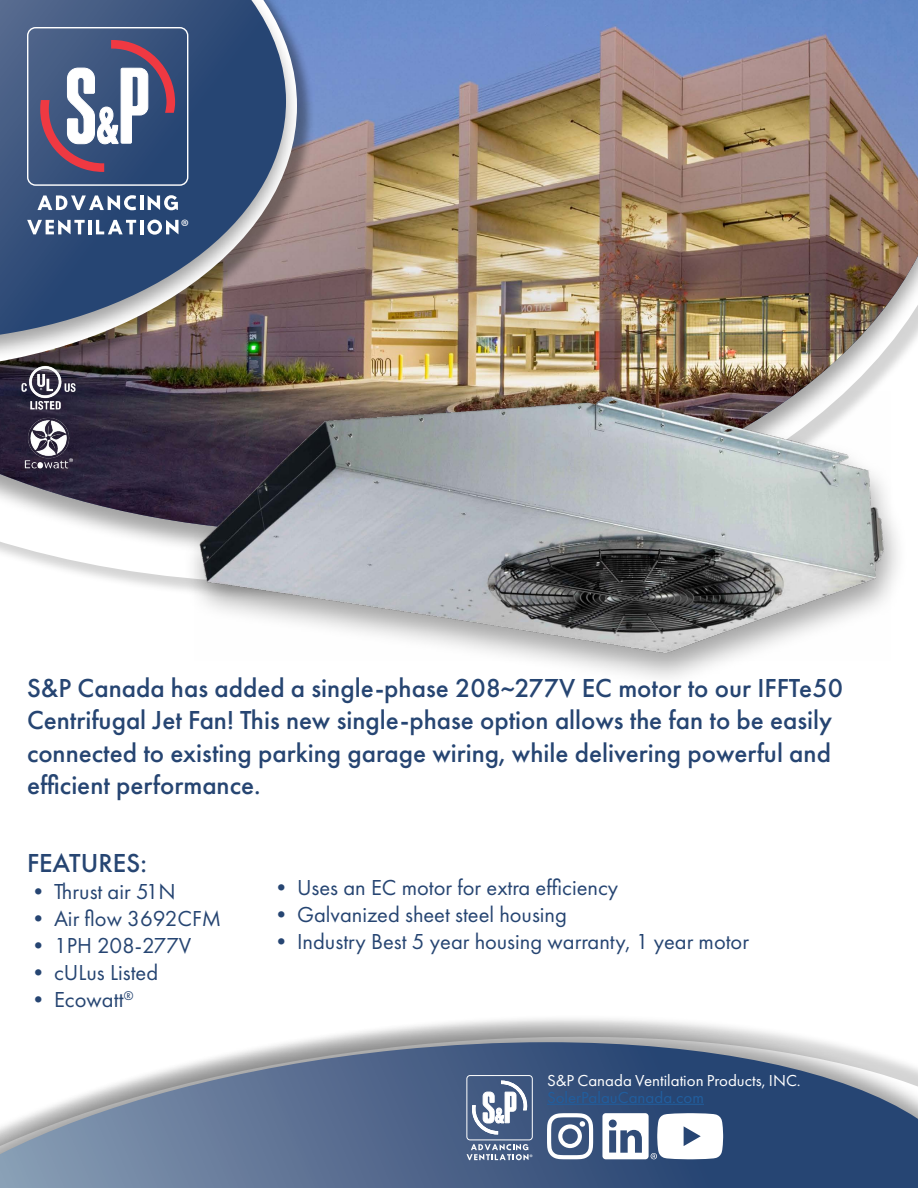
<style>
.page{position:relative;width:918px;height:1188px;background:#fff}
.page>*{position:absolute;margin:0;border:0;box-sizing:border-box;transform-origin:0 0}
.t1{font:500 27px/32.4px "Futura PT";color:#264572}
.t2{font:22.5px "Futura PT";color:#264572}
.t3{font:19.65px "Myriad Pro";color:#fff}
.t4{font:16.5px "Futura PT";color:#fff}
.t5{font:16.5px "Futura PT";color:#215e9e}
.t6{font:8.1px "Myriad Pro";color:#fff}
</style>
<div class="page">
<img style="left:0;top:0;width:918px;height:532px">
<div style="left:0;top:0;width:315px;height:389px;background:#000;opacity:.36"></div>
<div style="left:0;top:0;width:301px;height:366px;background:#000;opacity:.36"></div>
<svg style="left:0;top:0;width:286px;height:335px;background:#4d5f7f"></svg>
<svg style="left:37px;top:195px;width:99px;height:15px"></svg>
<hr style="left:140px;top:195px;width:3px;height:15px;background:#fff">
<svg style="left:148px;top:195px;width:30px;height:15px"></svg>
<svg style="left:27px;top:220px;width:58px;height:14px"></svg>
<hr style="left:88px;top:220px;width:4px;height:14px;background:#fff">
<svg style="left:96px;top:220px;width:40px;height:14px"></svg>
<hr style="left:140px;top:220px;width:3px;height:14px;background:#fff">
<svg style="left:147px;top:220px;width:31px;height:15px"></svg>
<svg style="left:39px;top:41px;width:137px;height:132px"></svg>
<div style="left:27px;top:27px;width:161px;height:159px;border:1px solid #fff;border-radius:8px"></div>
<div style="left:182px;top:390px;width:726px;height:299px;background:#000;opacity:.36"></div>
<img style="left:194px;top:392px;width:697px;height:269px">
<div style="left:0;top:1016px;width:918px;height:172px;background:#000;opacity:.36"></div>
<svg style="left:0;top:1042px;width:918px;height:146px;background:#697c9a"></svg>
<hr style="left:547px;top:1104px;width:157px;height:1px;background:#215e9e">
<svg style="left:467px;top:1144px;width:62px;height:16px"></svg>
<svg style="left:471px;top:1081px;width:57px;height:54px"></svg>
<div style="left:467px;top:1075px;width:66px;height:65px;border:1px solid #fff;border-radius:3px"></div>
<svg style="left:547px;top:1113px;width:46px;height:46px"></svg>
<svg style="left:602px;top:1113px;width:121px;height:46px"></svg>
<img style="left:21px;top:363px;width:55px;height:48px">
<img style="left:21px;top:416px;width:55px;height:56px">
<p class="t3" style="left:181px;top:215px;width:10px">®</p>
<p class="t1" style="left:27px;top:672px;width:818px">S&amp;P Canada has added a single-phase 208~277V EC motor to our IFFTe50<br>Centrifugal Jet Fan! This new single-phase option allows the fan to be easily connected to existing parking garage wiring, while delivering powerful and efficient performance.</p>
<p class="t1" style="left:27px;top:847px;width:121px">FEATURES:</p>
<p class="t2" style="left:27px;top:879px;width:150px">• Thrust air 51N</p>
<p class="t2" style="left:27px;top:906px;width:196px">• Air flow 3692CFM</p>
<p class="t2" style="left:27px;top:933px;width:166px">• 1PH 208-277V</p>
<p class="t2" style="left:27px;top:960px;width:133px">• cULus Listed</p>
<p class="t2" style="left:27px;top:987px;width:108px">• Ecowatt<sup>®</sup></p>
<p class="t2" style="left:270px;top:874px;width:350px">• Uses an EC motor for extra efficiency</p>
<p class="t2" style="left:270px;top:901px;width:299px">• Galvanized sheet steel housing</p>
<p class="t2" style="left:270px;top:928px;width:481px">• Industry Best 5 year housing warranty, 1 year motor</p>
<p class="t4" style="left:547px;top:1071px;width:255px">S&amp;P Canada Ventilation Products, INC.</p>
<p class="t5" style="left:547px;top:1087px;width:158px">SolerPalauCanada.com</p>
<p class="t6" style="left:529px;top:1152px;width:5px">®</p>
</div>
